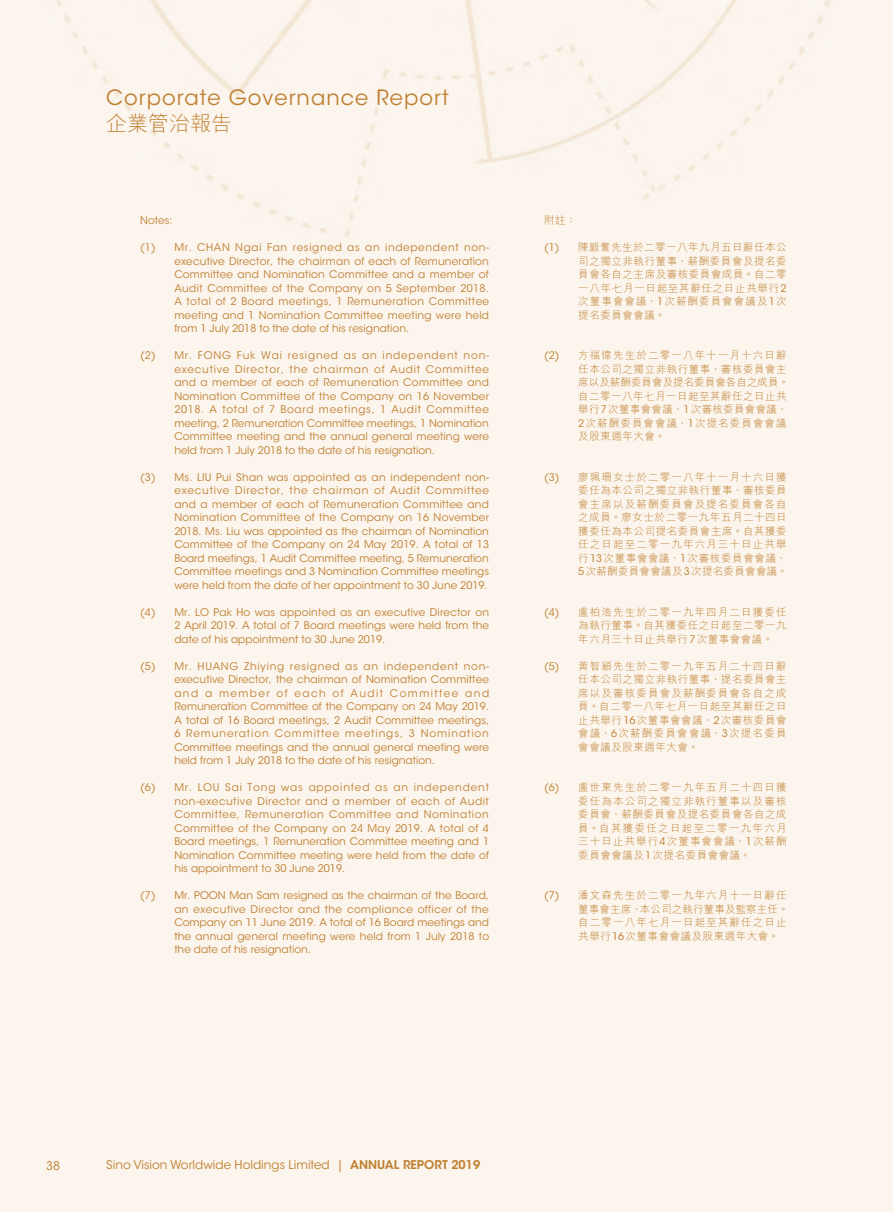
<style>
.page{position:relative;width:893px;height:1212px;background:#fff}
.page>*{position:absolute;margin:0;border:0;box-sizing:border-box;transform-origin:0 0}
.t1{font:21px "ITC Avant Garde Std";letter-spacing:.05em;color:#bf7f30}
.t2{font:300 21px "M Hei HK";color:#bf7f30}
.t3{font:12px "ITC Avant Garde Std";color:#bf7f30}
.t4{font:10.5px/13.5px "ITC Avant Garde Std";color:#bf7f30;text-align:justify}
.t5{font:300 10.5px/13.5px "M Hei HK";letter-spacing:.055em;color:#bf7f30;text-align:justify}
.t6{font:300 10.5px/13.5px "M Hei HK";letter-spacing:.11em;color:#bf7f30}
.s1{font-family:"ITC Avant Garde Std";font-weight:400}
.s2{font-weight:600}
</style>
<div class="page">
<h1 class="t1" style="left:106px;top:84px;width:344px">Corporate Governance Report</h1>
<h1 class="t2" style="left:106px;top:113px;width:127px">企業管治報告</h1>
<p class="t4" style="left:140px;top:214px;width:34px">Notes:</p>
<p class="t4" style="left:174px;top:241px;width:316px;text-indent:-34px">(1) Mr. CHAN Ngai Fan resigned as an independent non&shy;executive Director, the chairman of each of Remuneration Committee and Nomination Committee and a member of Audit Committee of the Company on 5 September 2018.<br>A total of 2 Board meetings, 1 Remuneration Committee meeting and 1 Nomination Committee meeting were held from 1 July 2018 to the date of his resignation.</p>
<p class="t4" style="left:174px;top:349px;width:316px;text-indent:-34px">(2) Mr. FONG Fuk Wai resigned as an independent non&shy;executive Director, the chairman of Audit Committee and a member of each of Remuneration Committee and Nomination Committee of the Company on 16 November 2018. A total of 7 Board meetings, 1 Audit Committee meeting, 2 Remuneration Committee meetings, 1 Nomination Committee meeting and the annual general meeting were held from 1 July 2018 to the date of his resignation.</p>
<p class="t4" style="left:174px;top:470px;width:316px;text-indent:-34px">(3) Ms. LIU Pui Shan was appointed as an independent non&shy;executive Director, the chairman of Audit Committee and a member of each of Remuneration Committee and Nomination Committee of the Company on 16 November 2018. Ms. Liu was appointed as the chairman of Nomination Committee of the Company on 24 May 2019. A total of 13<br>Board meetings, 1 Audit Committee meeting, 5 Remuneration Committee meetings and 3 Nomination Committee meetings were held from the date of her appointment to 30 June 2019.</p>
<p class="t4" style="left:174px;top:605px;width:316px;text-indent:-34px">(4) Mr. LO Pak Ho was appointed as an executive Director on 2 April 2019. A total of 7 Board meetings were held from the date of his appointment to 30 June 2019.</p>
<p class="t4" style="left:174px;top:659px;width:316px;text-indent:-34px">(5) Mr. HUANG Zhiying resigned as an independent non&shy;executive Director, the chairman of Nomination Committee and a member of each of Audit Committee and Remuneration Committee of the Company on 24 May 2019.<br>A total of 16 Board meetings, 2 Audit Committee meetings, 6 Remuneration Committee meetings, 3 Nomination Committee meetings and the annual general meeting were held from 1 July 2018 to the date of his resignation.</p>
<p class="t4" style="left:174px;top:781px;width:316px;text-indent:-34px">(6) Mr. LOU Sai Tong was appointed as an independent non-executive Director and a member of each of Audit Committee, Remuneration Committee and Nomination Committee of the Company on 24 May 2019. A total of 4<br>Board meetings, 1 Remuneration Committee meeting and 1<br>Nomination Committee meeting were held from the date of his appointment to 30 June 2019.</p>
<p class="t4" style="left:174px;top:889px;width:316px;text-indent:-34px">(7) Mr. POON Man Sam resigned as the chairman of the Board, an executive Director and the compliance officer of the Company on 11 June 2019. A total of 16 Board meetings and the annual general meeting were held from 1 July 2018 to the date of his resignation.</p>
<p class="t5" style="left:544px;top:213px;width:34px">附註：</p>
<p class="t5" style="left:578px;top:240px;width:210px;text-indent:-34px"><span class="s1">(1)</span> 陳毅奮先生於二零一八年九月五日辭任本公司之獨立非執行董事、薪酬委員會及提名委員會各自之主席及審核委員會成員。自二零一八年七月一日起至其辭任之日止共舉行<span class="s1">2</span>次董事會會議、<span class="s1">1</span>次薪酬委員會會議及<span class="s1">1</span>次提名委員會會議。</p>
<p class="t5" style="left:578px;top:348px;width:212px;text-align:left;text-indent:-34px"><span class="s1">(2)</span> 方福偉先生於二零一八年十一月十六日辭任本公司之獨立非執行董事、審核委員會主席以及薪酬委員會及提名委員會各自之成員。自二零一八年七月一日起至其辭任之日止共舉行<span class="s1">7</span>次董事會會議、<span class="s1">1</span>次審核委員會會議、<br><span class="s1">2</span>次薪酬委員會會議、<span class="s1">1</span>次提名委員會會議及股東週年大會。</p>
<p class="t5" style="left:578px;top:470px;width:211px;text-indent:-34px"><span class="s1">(3)</span> 廖珮珊女士於二零一八年十一月十六日獲委任為本公司之獨立非執行董事、審核委員會主席以及薪酬委員會及提名委員會各自之成員。廖女士於二零一九年五月二十四日獲委任為本公司提名委員會主席。自其獲委任之日起至二零一九年六月三十日止共舉行<span class="s1">13</span>次董事會會議、<span class="s1">1</span>次審核委員會會議、<span class="s1">5</span>次薪酬委員會會議及<span class="s1">3</span>次提名委員會會議。</p>
<p class="t5" style="left:578px;top:605px;width:210px;text-indent:-34px"><span class="s1">(4)</span> 盧柏浩先生於二零一九年四月二日獲委任為執行董事。自其獲委任之日起至二零一九年六月三十日止共舉行<span class="s1">7</span>次董事會會議。</p>
<p class="t5" style="left:578px;top:659px;width:210px;text-indent:-34px"><span class="s1">(5)</span> 黃智穎先生於二零一九年五月二十四日辭任本公司之獨立非執行董事、提名委員會主席以及審核委員會及薪酬委員會各自之成員。自二零一八年七月一日起至其辭任之日止共舉行<span class="s1">16</span>次董事會會議、<span class="s1">2</span>次審核委員會會議、<span class="s1">6</span>次薪酬委員會會議、<span class="s1">3</span>次提名委員會會議及股東週年大會。</p>
<p class="t5" style="left:578px;top:780px;width:210px;text-indent:-34px"><span class="s1">(6)</span> 盧世東先生於二零一九年五月二十四日獲委任為本公司之獨立非執行董事以及審核委員會、薪酬委員會及提名委員會各自之成員。自其獲委任之日起至二零一九年六月三十日止共舉行<span class="s1">4</span>次董事會會議、<span class="s1">1</span>次薪酬委員會會議及<span class="s1">1</span>次提名委員會會議。</p>
<p class="t6" style="left:578px;top:888px;width:212px;text-indent:-34px"><span class="s1">(7)</span> 潘文森先生於二零一九年六月十一日辭任董事會主席、本公司之執行董事及監察主任。自二零一八年七月一日起至其辭任之日止共舉行<span class="s1">16</span>次董事會會議及股東週年大會。</p>
<p class="t3" style="left:46px;top:1158px;width:15px">38</p>
<p class="t3" style="left:106px;top:1157px;width:375px">Sino Vision Worldwide Holdings Limited | <span class="s2">ANNUAL REPORT 2019</span></p>
</div>
